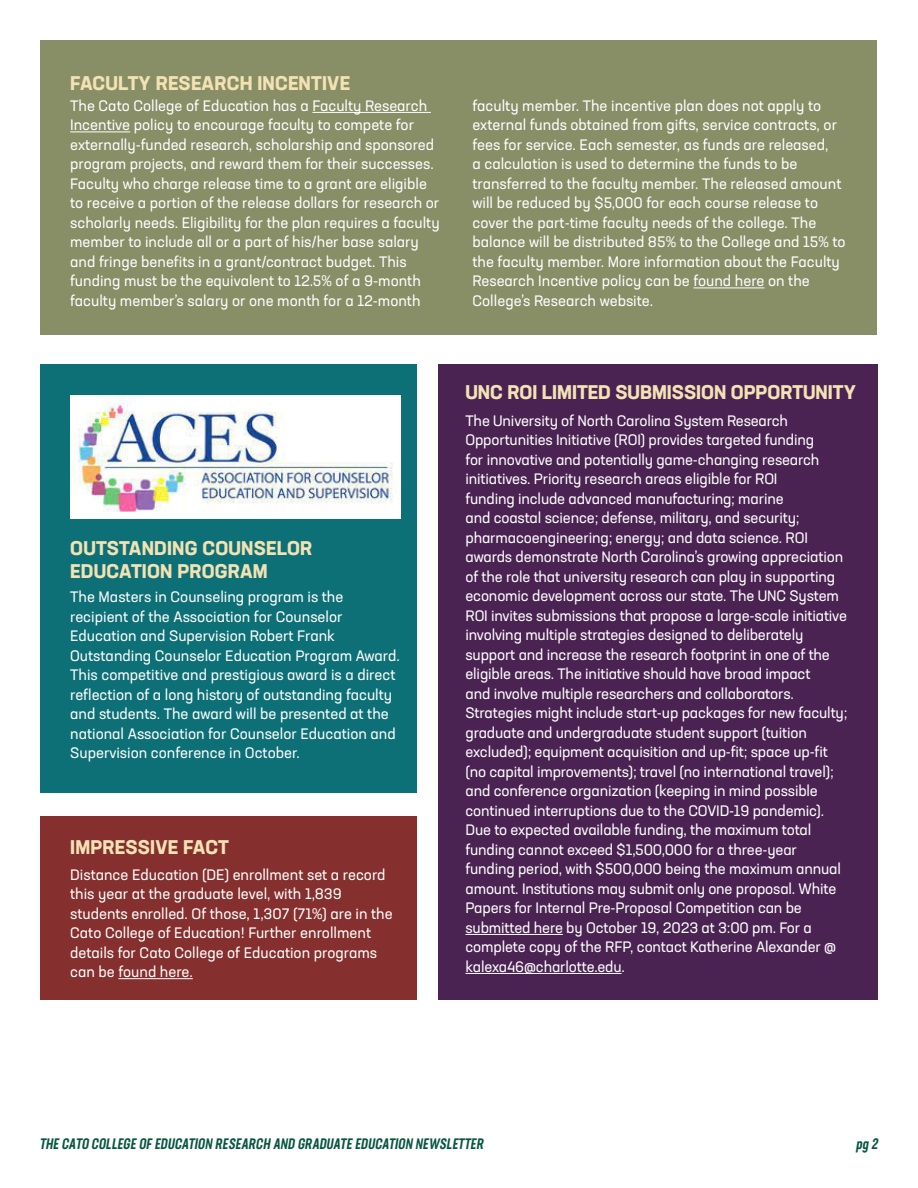
<style>
.page{position:relative;width:918px;height:1188px;background:#fff}
.page>*{position:absolute;margin:0;border:0;box-sizing:border-box;transform-origin:0 0}
.t1{font:700 19.5px/23.4px "Neusa Next Std";letter-spacing:.01em;color:#f2e2b4}
.body{font:15px/19.5px "Neusa Next Std";letter-spacing:-.01em;color:#fff}
.t2{font:italic 500 15px "Neusa Next Std Compact";color:#085542}
</style>
<div class="page">
<div style="left:40px;top:364px;width:377px;height:429px;background:#0d7076"></div>
<div style="left:40px;top:816px;width:377px;height:184px;background:#852f2e"></div>
<div style="left:40px;top:40px;width:838px;height:295px;background:#888e66"></div>
<hr style="left:312px;top:112px;width:119px;height:1px;background:#fff">
<hr style="left:70px;top:132px;width:60px;height:1px;background:#fff">
<hr style="left:693px;top:288px;width:72px;height:1px;background:#fff">
<img style="left:70px;top:395px;width:331px;height:123px">
<div style="left:438px;top:364px;width:440px;height:636px;background:#4b2353"></div>
<hr style="left:465px;top:934px;width:98px;height:1px;background:#fff">
<hr style="left:465px;top:973px;width:157px;height:1px;background:#fff">
<hr style="left:118px;top:978px;width:75px;height:1px;background:#fff">
<p class="t1" style="left:70px;top:71px;width:281px">FACULTY RESEARCH INCENTIVE</p>
<p class="body" style="left:70px;top:96px;width:371px">The Cato College of Education has a Faculty Research Incentive policy to encourage faculty to compete for externally-funded research, scholarship and sponsored program projects, and reward them for their successes.<br>Faculty who charge release time to a grant are eligible to receive a portion of the release dollars for research or scholarly needs. Eligibility for the plan requires a faculty member to include all or a part of his/her base salary and fringe benefits in a grant/contract budget. This funding must be the equivalent to 12.5% of a 9-month faculty member’s salary or one month for a 12-month</p>
<p class="body" style="left:472px;top:96px;width:375px">faculty member. The incentive plan does not apply to external funds obtained from gifts, service contracts, or fees for service. Each semester, as funds are released,<br>a calculation is used to determine the funds to be transferred to the faculty member. The released amount will be reduced by $5,000 for each course release to cover the part-time faculty needs of the college. The balance will be distributed 85% to the College and 15% to the faculty member. More information about the Faculty Research Incentive policy can be found here on the College’s Research website.</p>
<p class="t1" style="left:70px;top:536px;width:244px">OUTSTANDING COUNSELOR<br>EDUCATION PROGRAM</p>
<p class="body" style="left:70px;top:587px;width:331px">The Masters in Counseling program is the recipient of the Association for Counselor Education and Supervision Robert Frank Outstanding Counselor Education Program Award.<br>This competitive and prestigious award is a direct reflection of a long history of outstanding faculty and students. The award will be presented at the national Association for Counselor Education and Supervision conference in October.</p>
<p class="t1" style="left:70px;top:835px;width:160px">IMPRESSIVE FACT</p>
<p class="body" style="left:70px;top:864px;width:324px">Distance Education (DE) enrollment set a record this year at the graduate level, with 1,839 students enrolled. Of those, 1,307 (71%) are in the Cato College of Education! Further enrollment details for Cato College of Education programs can be found here.</p>
<p class="t1" style="left:465px;top:380px;width:392px">UNC ROI LIMITED SUBMISSION OPPORTUNITY</p>
<p class="body" style="left:465px;top:411px;width:383px">The University of North Carolina System Research Opportunities Initiative (ROI) provides targeted funding<br>for innovative and potentially game-changing research initiatives. Priority research areas eligible for ROI<br>funding include advanced manufacturing; marine<br>and coastal science; defense, military, and security; pharmacoengineering; energy; and data science. ROI awards demonstrate North Carolina’s growing appreciation of the role that university research can play in supporting economic development across our state. The UNC System ROI invites submissions that propose a large-scale initiative involving multiple strategies designed to deliberately support and increase the research footprint in one of the eligible areas. The initiative should have broad impact<br>and involve multiple researchers and collaborators.<br>Strategies might include start-up packages for new faculty; graduate and undergraduate student support (tuition excluded); equipment acquisition and up-fit; space up-fit (no capital improvements); travel (no international travel); and conference organization (keeping in mind possible continued interruptions due to the COVID-19 pandemic).<br>Due to expected available funding, the maximum total funding cannot exceed $1,500,000 for a three-year funding period, with $500,000 being the maximum annual amount. Institutions may submit only one proposal. White Papers for Internal Pre-Proposal Competition can be submitted here by October 19, 2023 at 3:00 pm. For a complete copy of the RFP, contact Katherine Alexander @ kalexa46@charlotte.edu.</p>
<p class="t2" style="left:39px;top:1134px;width:448px">THE CATO COLLEGE OF EDUCATION RESEARCH AND GRADUATE EDUCATION NEWSLETTER</p>
<p class="t2" style="left:856px;top:1134px;width:26px">pg 2</p>
</div>
